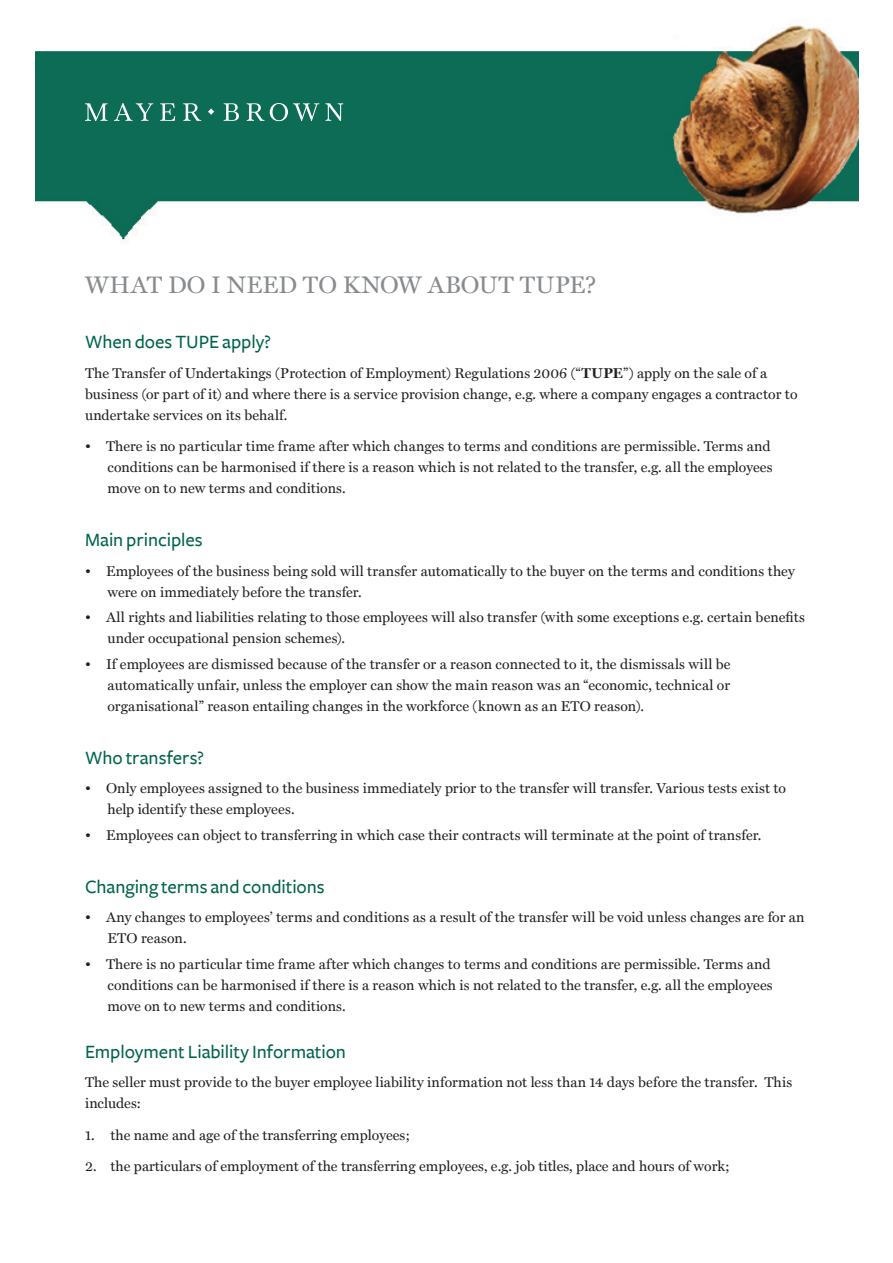
<style>
.page{position:relative;width:893px;height:1263px;background:#fff}
.page>*{position:absolute;margin:0;border:0;box-sizing:border-box;transform-origin:0 0}
.t1{font:24px "Miller Text";color:#888c8f}
.t2{font:500 19.5px "Freight Sans";letter-spacing:-.005em;color:#00644d}
.t3{font:14.25px/21px "Miller Text";letter-spacing:.005em;color:#231f20}
.s1{font-weight:700}
</style>
<div class="page">
<img style="left:35px;top:24px;width:824px;height:218px">
<svg style="left:85px;top:103px;width:258px;height:18px;background:#418c7a"></svg>
<h1 class="t1" style="left:85px;top:270px;width:513px">WHAT DO I NEED TO KNOW ABOUT TUPE?</h1>
<h2 class="t2" style="left:85px;top:331px;width:188px">When does TUPE apply?</h2>
<p class="t3" style="left:85px;top:362px;width:714px">The Transfer of Undertakings (Protection of Employment) Regulations 2006 (“<span class="s1">TUPE</span>”) apply on the sale of a business (or part of it) and where there is a service provision change, e.g. where a company engages a contractor to undertake services on its behalf.</p>
<p class="t3" style="left:108px;top:436px;width:667px;text-indent:-23px">• There is no particular time frame after which changes to terms and conditions are permissible. Terms and conditions can be harmonised if there is a reason which is not related to the transfer, e.g. all the employees move on to new terms and conditions.</p>
<h2 class="t2" style="left:85px;top:529px;width:119px">Main principles</h2>
<p class="t3" style="left:108px;top:560px;width:689px;text-indent:-23px">• Employees of the business being sold will transfer automatically to the buyer on the terms and conditions they were on immediately before the transfer.</p>
<p class="t3" style="left:108px;top:607px;width:699px;text-indent:-23px">• All rights and liabilities relating to those employees will also transfer (with some exceptions e.g. certain benefits under occupational pension schemes).</p>
<p class="t3" style="left:108px;top:653px;width:624px;text-align:justify;text-indent:-23px">• If employees are dismissed because of the transfer or a reason connected to it, the dismissals will be automatically unfair, unless the employer can show the main reason was an “economic, technical or organisational” reason entailing changes in the workforce (known as an ETO reason).</p>
<h2 class="t2" style="left:85px;top:747px;width:121px">Who transfers?</h2>
<p class="t3" style="left:108px;top:778px;width:680px;text-indent:-23px">• Only employees assigned to the business immediately prior to the transfer will transfer. Various tests exist to help identify these employees.</p>
<p class="t3" style="left:85px;top:824px;width:678px">• Employees can object to transferring in which case their contracts will terminate at the point of transfer.</p>
<h2 class="t2" style="left:85px;top:876px;width:241px">Changing terms and conditions</h2>
<p class="t3" style="left:108px;top:907px;width:699px;text-indent:-23px">• Any changes to employees’ terms and conditions as a result of the transfer will be void unless changes are for an<br>ETO reason.</p>
<p class="t3" style="left:108px;top:953px;width:667px;text-indent:-23px">• There is no particular time frame after which changes to terms and conditions are permissible. Terms and conditions can be harmonised if there is a reason which is not related to the transfer, e.g. all the employees move on to new terms and conditions.</p>
<h2 class="t2" style="left:85px;top:1041px;width:262px">Employment Liability Information</h2>
<p class="t3" style="left:85px;top:1072px;width:709px">The seller must provide to the buyer employee liability information not less than 14 days before the transfer. This includes:</p>
<p class="t3" style="left:85px;top:1124px;width:327px">1. the name and age of the transferring employees;</p>
<p class="t3" style="left:85px;top:1156px;width:646px">2. the particulars of employment of the transferring employees, e.g. job titles, place and hours of work;</p>
</div>
